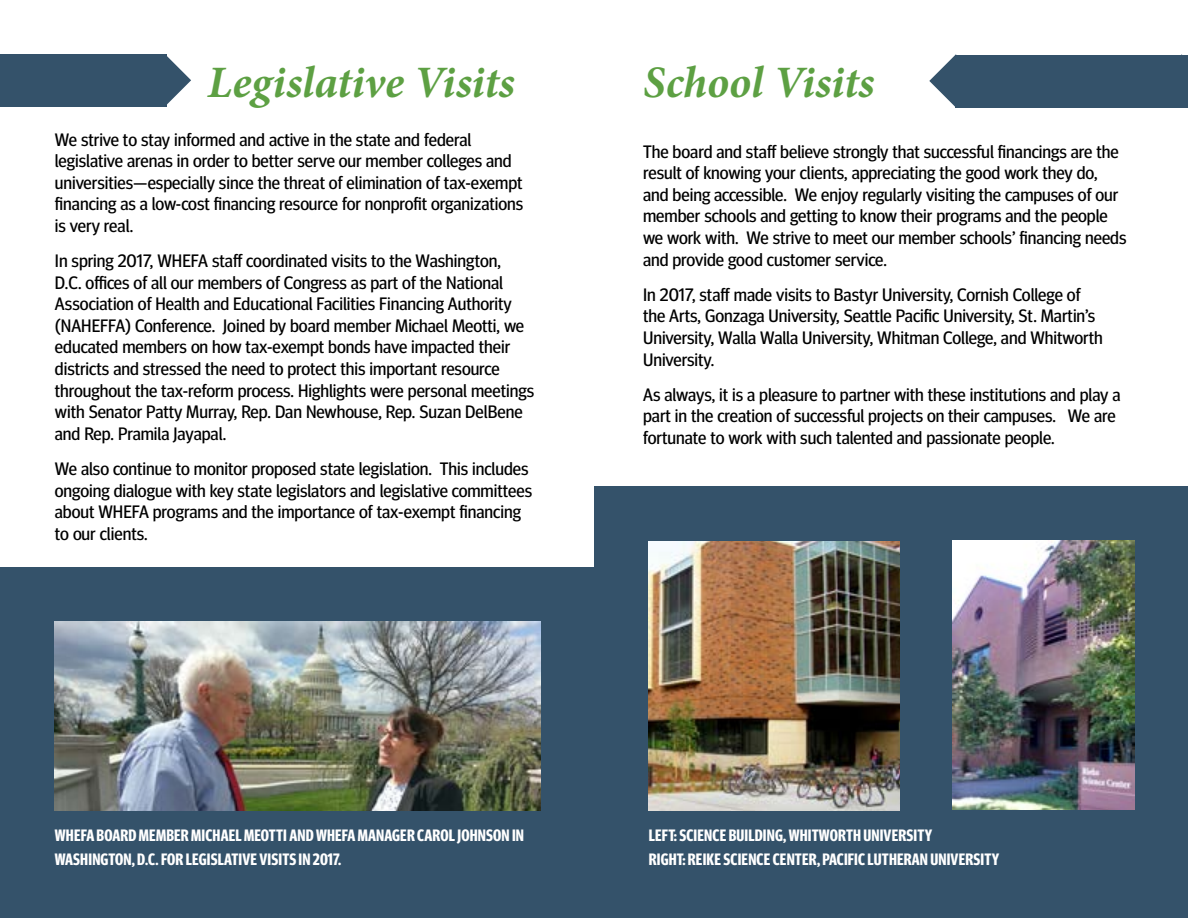
<style>
.page{position:relative;width:1188px;height:918px;background:#fff}
.page>*{position:absolute;margin:0;border:0;box-sizing:border-box;transform-origin:0 0}
.t1{font:italic 700 45px "Minion Pro";color:#5da043}
.t2{font:18px/21.6px "Meta Headline Pro";color:#000}
.t3{font:700 16.5px/24px "Meta Headline Pro Comp";letter-spacing:.01em;color:#fff}
</style>
<div class="page">
<div style="left:0;top:54px;width:167px;height:53px;background:#34526a"></div>
<svg style="left:167px;top:56px;width:24px;height:49px"></svg>
<div style="left:0;top:568px;width:621px;height:350px;background:#34526a"></div>
<img style="left:55px;top:622px;width:486px;height:189px">
<div style="left:955px;top:55px;width:233px;height:53px;background:#34526a"></div>
<svg style="left:929px;top:54px;width:28px;height:53px"></svg>
<div style="left:594px;top:487px;width:594px;height:431px;background:#34526a"></div>
<img style="left:649px;top:542px;width:251px;height:269px">
<img style="left:952px;top:541px;width:183px;height:268px">
<h1 class="t1" style="left:208px;top:51px;width:309px">Legislative Visits</h1>
<p class="t2" style="left:55px;top:127px;width:470px">We strive to stay informed and active in the state and federal legislative arenas in order to better serve our member colleges and universities—especially since the threat of elimination of tax-exempt financing as a low-cost financing resource for nonprofit organizations is very real.</p>
<p class="t2" style="left:55px;top:249px;width:481px">In spring 2017, WHEFA staff coordinated visits to the Washington,<br>D.C. offices of all our members of Congress as part of the National Association of Health and Educational Facilities Financing Authority (NAHEFFA) Conference. Joined by board member Michael Meotti, we educated members on how tax-exempt bonds have impacted their districts and stressed the need to protect this important resource throughout the tax-reform process. Highlights were personal meetings with Senator Patty Murray, Rep. Dan Newhouse, Rep. Suzan DelBene and Rep. Pramila Jayapal.</p>
<p class="t2" style="left:55px;top:457px;width:479px">We also continue to monitor proposed state legislation. This includes ongoing dialogue with key state legislators and legislative committees about WHEFA programs and the importance of tax-exempt financing to our clients.</p>
<h1 class="t1" style="left:643px;top:51px;width:233px">School Visits</h1>
<p class="t2" style="left:643px;top:139px;width:485px">The board and staff believe strongly that successful financings are the result of knowing your clients, appreciating the good work they do, and being accessible. We enjoy regularly visiting the campuses of our member schools and getting to know their programs and the people we work with. We strive to meet our member schools’ financing needs and provide good customer service.</p>
<p class="t2" style="left:643px;top:283px;width:461px">In 2017, staff made visits to Bastyr University, Cornish College of the Arts, Gonzaga University, Seattle Pacific University, St. Martin’s University, Walla Walla University, Whitman College, and Whitworth University.</p>
<p class="t2" style="left:643px;top:382px;width:479px">As always, it is a pleasure to partner with these institutions and play a part in the creation of successful projects on their campuses. We are fortunate to work with such talented and passionate people.</p>
<p class="t3" style="left:55px;top:822px;width:471px">WHEFA BOARD MEMBER MICHAEL MEOTTI AND WHEFA MANAGER CAROL JOHNSON IN<br>WASHINGTON, D.C. FOR LEGISLATIVE VISITS IN 2017.</p>
<p class="t3" style="left:649px;top:822px;width:352px">LEFT: SCIENCE BUILDING, WHITWORTH UNIVERSITY<br>RIGHT: REIKE SCIENCE CENTER, PACIFIC LUTHERAN UNIVERSITY</p>
</div>
